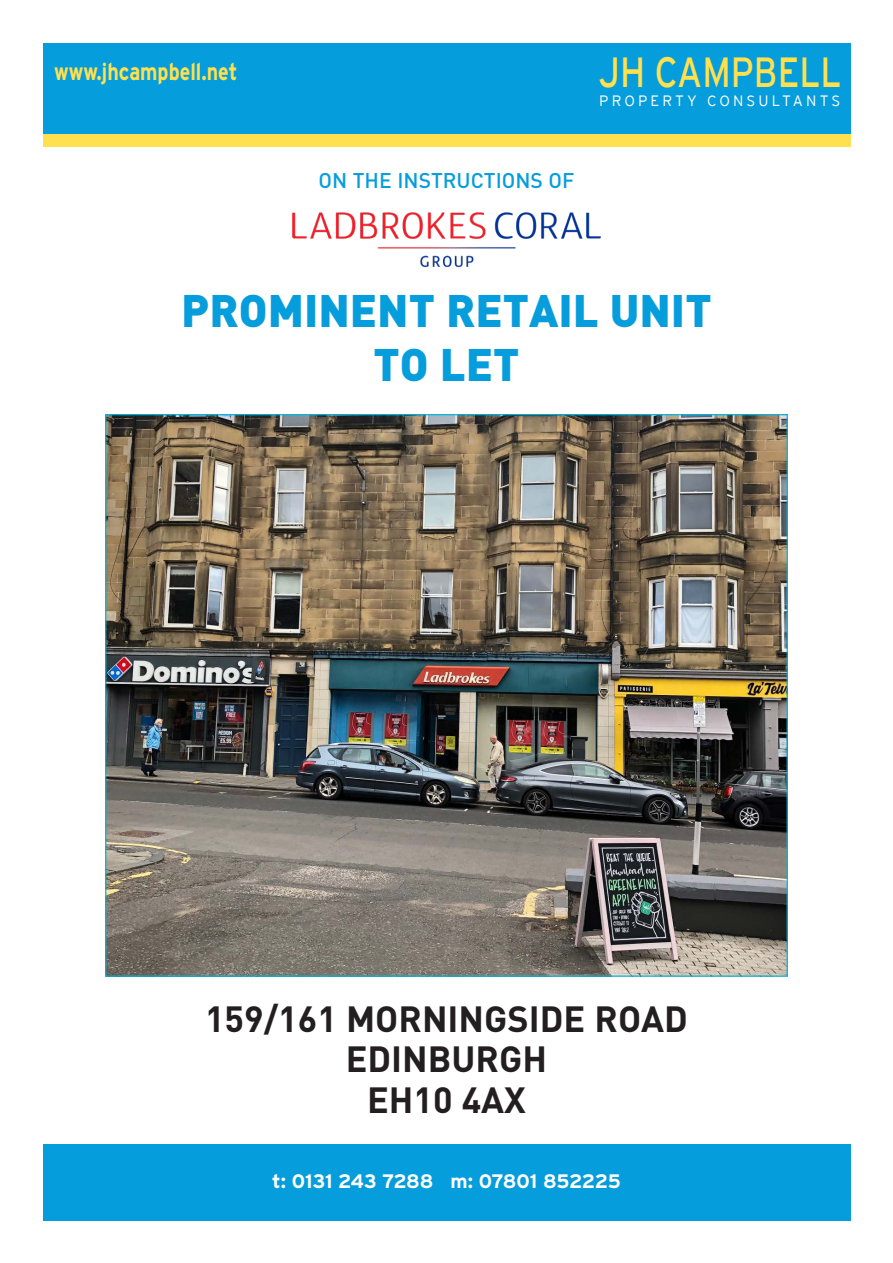
<style>
.page{position:relative;width:893px;height:1263px;background:#fff}
.page>*{position:absolute;margin:0;border:0;box-sizing:border-box;transform-origin:0 0}
.Main_sub_header{font:900 45px "DIN";color:#069ddc}
.t1{font:42px "Interstate";color:#ffe04e;scale:.84 1}
.Main_sub_header-2{font:700 36px "DIN";color:#231f20}
.t2{font:700 24px "Interstate";color:#ffe04e;scale:.82 1}
.Main_sub_header-3{font:500 21px "DIN";color:#069ddc}
.t3{font:700 19.5px "Interstate";letter-spacing:-.02em;color:#fff}
.t4{font:300 15px "Interstate";letter-spacing:.21em;color:#fff}
</style>
<div class="page">
<div style="left:43px;top:43px;width:807px;height:91px;background:#069ddc"></div>
<div style="left:43px;top:1144px;width:807px;height:76px;background:#069ddc"></div>
<div style="left:43px;top:134px;width:807px;height:13px;background:#ffe04e"></div>
<img style="left:107px;top:416px;width:679px;height:559px">
<img style="left:292px;top:212px;width:309px;height:56px">
<p class="t2" style="left:54px;top:58px;width:225px">www.jhcampbell.net</p>
<p class="t1" style="left:599px;top:48px;width:290px">JH CAMPBELL</p>
<p class="t4" style="left:599px;top:92px;width:242px">PROPERTY CONSULTANTS</p>
<p class="Main_sub_header-3" style="left:319px;top:167px;width:257px">ON THE INSTRUCTIONS OF</p>
<p class="Main_sub_header" style="left:181px;top:280px;width:532px">PROMINENT RETAIL UNIT</p>
<p class="Main_sub_header" style="left:374px;top:334px;width:147px">TO LET</p>
<p class="Main_sub_header-2" style="left:205px;top:995px;width:484px">159/161 MORNINGSIDE ROAD</p>
<p class="Main_sub_header-2" style="left:346px;top:1036px;width:203px">EDINBURGH</p>
<p class="Main_sub_header-2" style="left:367px;top:1076px;width:160px">EH10 4AX</p>
<p class="t3" style="left:272px;top:1170px;width:350px">t: 0131 243 7288 m: 07801 852225</p>
</div>
